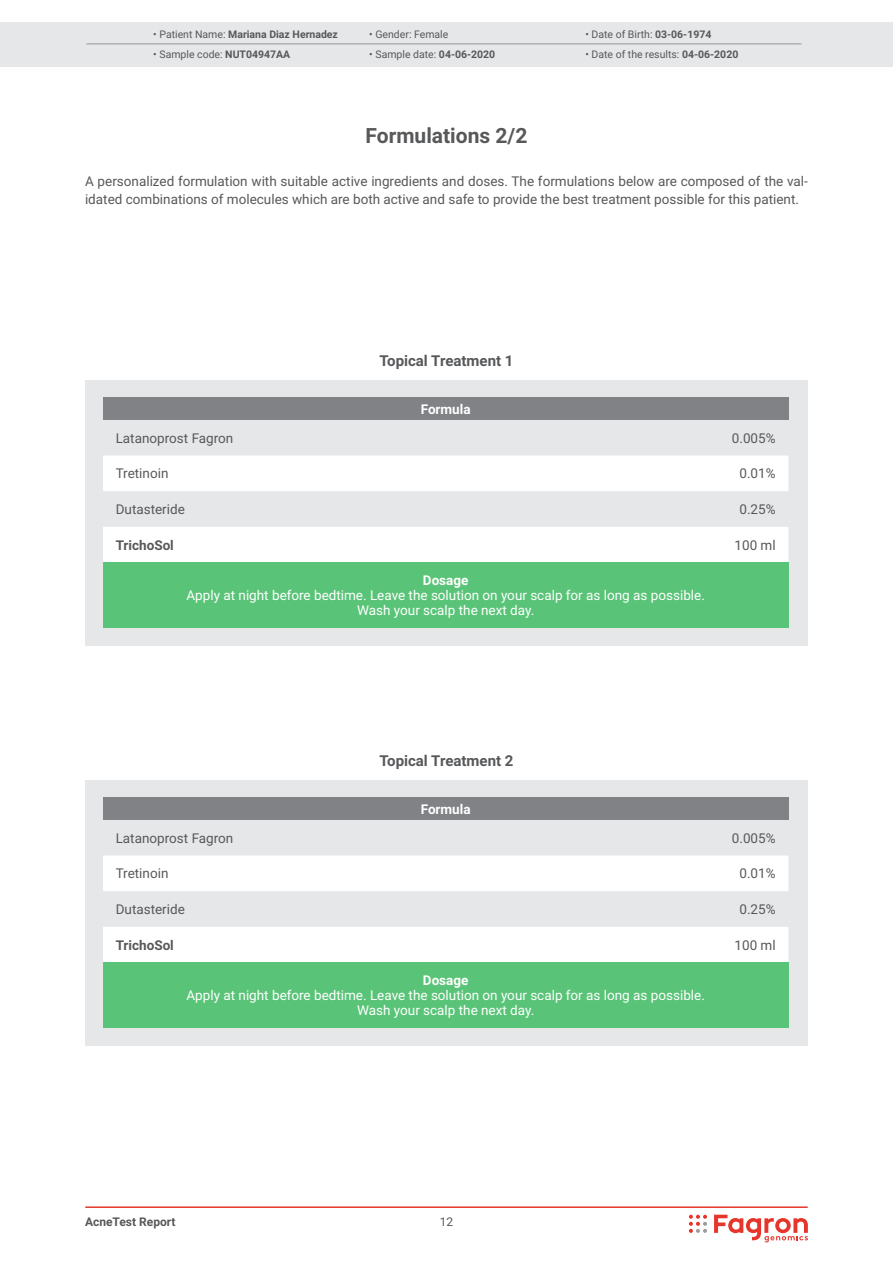
<style>
.page{position:relative;width:893px;height:1263px;background:#fff}
.page>*{position:absolute;margin:0;border:0;box-sizing:border-box;transform-origin:0 0}
.t1{font:700 21px "Roboto";color:#57585a}
.t2{font:700 15px "Roboto";color:#57585a}
.t3{font:13.5px/18px "Roboto";color:#57585a}
.t4{font:13.5px "Roboto";color:#fff}
.t5{font:700 13.5px "Roboto";color:#fff}
.t6{font:700 13.5px "Roboto";color:#57585a}
.t7{font:700 12px "Roboto";color:#57585a}
.t8{font:12px "Roboto";color:#57585a}
.t9{font:10.5px "Roboto";color:#57585a}
.t10{font:700 10.5px "Roboto";color:#57585a}
.s1{font-weight:400}
.s2{font-weight:700}
</style>
<div class="page">
<div style="left:85px;top:380px;width:723px;height:266px;background:#e6e7e9"></div>
<div style="left:103px;top:398px;width:685px;height:22px;background:#808285"></div>
<svg style="left:103px;top:455px;width:685px;height:107px;fill:#fff"></svg>
<div style="left:103px;top:562px;width:685px;height:66px;background:#59c477"></div>
<div style="left:85px;top:780px;width:723px;height:266px;background:#e6e7e9"></div>
<div style="left:103px;top:798px;width:685px;height:22px;background:#808285"></div>
<svg style="left:103px;top:855px;width:685px;height:107px;fill:#fff"></svg>
<div style="left:103px;top:962px;width:685px;height:66px;background:#59c477"></div>
<div style="left:0;top:22px;width:893px;height:45px;background:#e6e7e9"></div>
<hr style="left:87px;top:43px;width:714px;height:1px;background:#939598">
<hr style="left:86px;top:1206px;width:721px;height:2px;background:#e6362b">
<svg style="left:689px;top:1215px;width:18px;height:18px"></svg>
<svg style="left:714px;top:1215px;width:94px;height:27px"></svg>
<p class="t10" style="left:153px;top:27px;width:186px"><span class="s1">• Patient Name:</span> Mariana Diaz Hernadez</p>
<p class="t9" style="left:369px;top:27px;width:81px">• Gender: Female</p>
<p class="t9" style="left:585px;top:27px;width:128px">• Date of Birth: <span class="s2">03-06-1974</span></p>
<p class="t9" style="left:153px;top:47px;width:139px">• Sample code: <span class="s2">NUT04947AA</span></p>
<p class="t9" style="left:369px;top:47px;width:128px">• Sample date: <span class="s2">04-06-2020</span></p>
<p class="t9" style="left:585px;top:47px;width:155px">• Date of the results: <span class="s2">04-06-2020</span></p>
<p class="t1" style="left:366px;top:121px;width:163px">Formulations 2/2</p>
<p class="t3" style="left:85px;top:171px;width:724px">A personalized formulation with suitable active ingredients and doses. The formulations below are composed of the val&shy;idated combinations of molecules which are both active and safe to provide the best treatment possible for this patient.</p>
<p class="t2" style="left:379px;top:350px;width:136px">Topical Treatment 1</p>
<p class="t5" style="left:421px;top:400px;width:51px">Formula</p>
<p class="t3" style="left:116px;top:428px;width:119px">Latanoprost Fagron</p>
<p class="t3" style="left:732px;top:428px;width:45px">0.005%</p>
<p class="t3" style="left:116px;top:464px;width:54px">Tretinoin</p>
<p class="t3" style="left:739px;top:464px;width:38px">0.01%</p>
<p class="t3" style="left:116px;top:500px;width:71px">Dutasteride</p>
<p class="t3" style="left:739px;top:500px;width:38px">0.25%</p>
<p class="t6" style="left:116px;top:535px;width:60px">TrichoSol</p>
<p class="t3" style="left:734px;top:535px;width:43px">100 ml</p>
<p class="t5" style="left:423px;top:571px;width:47px">Dosage</p>
<p class="t4" style="left:186px;top:586px;width:520px">Apply at night before bedtime. Leave the solution on your scalp for as long as possible.</p>
<p class="t4" style="left:357px;top:601px;width:179px">Wash your scalp the next day.</p>
<p class="t2" style="left:379px;top:750px;width:136px">Topical Treatment 2</p>
<p class="t5" style="left:421px;top:800px;width:51px">Formula</p>
<p class="t3" style="left:116px;top:828px;width:119px">Latanoprost Fagron</p>
<p class="t3" style="left:732px;top:828px;width:45px">0.005%</p>
<p class="t3" style="left:116px;top:864px;width:54px">Tretinoin</p>
<p class="t3" style="left:739px;top:864px;width:38px">0.01%</p>
<p class="t3" style="left:116px;top:900px;width:71px">Dutasteride</p>
<p class="t3" style="left:739px;top:900px;width:38px">0.25%</p>
<p class="t6" style="left:116px;top:935px;width:60px">TrichoSol</p>
<p class="t3" style="left:734px;top:935px;width:43px">100 ml</p>
<p class="t5" style="left:423px;top:971px;width:47px">Dosage</p>
<p class="t4" style="left:186px;top:986px;width:520px">Apply at night before bedtime. Leave the solution on your scalp for as long as possible.</p>
<p class="t4" style="left:357px;top:1001px;width:179px">Wash your scalp the next day.</p>
<p class="t7" style="left:85px;top:1213px;width:92px">AcneTest Report</p>
<p class="t8" style="left:440px;top:1213px;width:15px">12</p>
</div>
